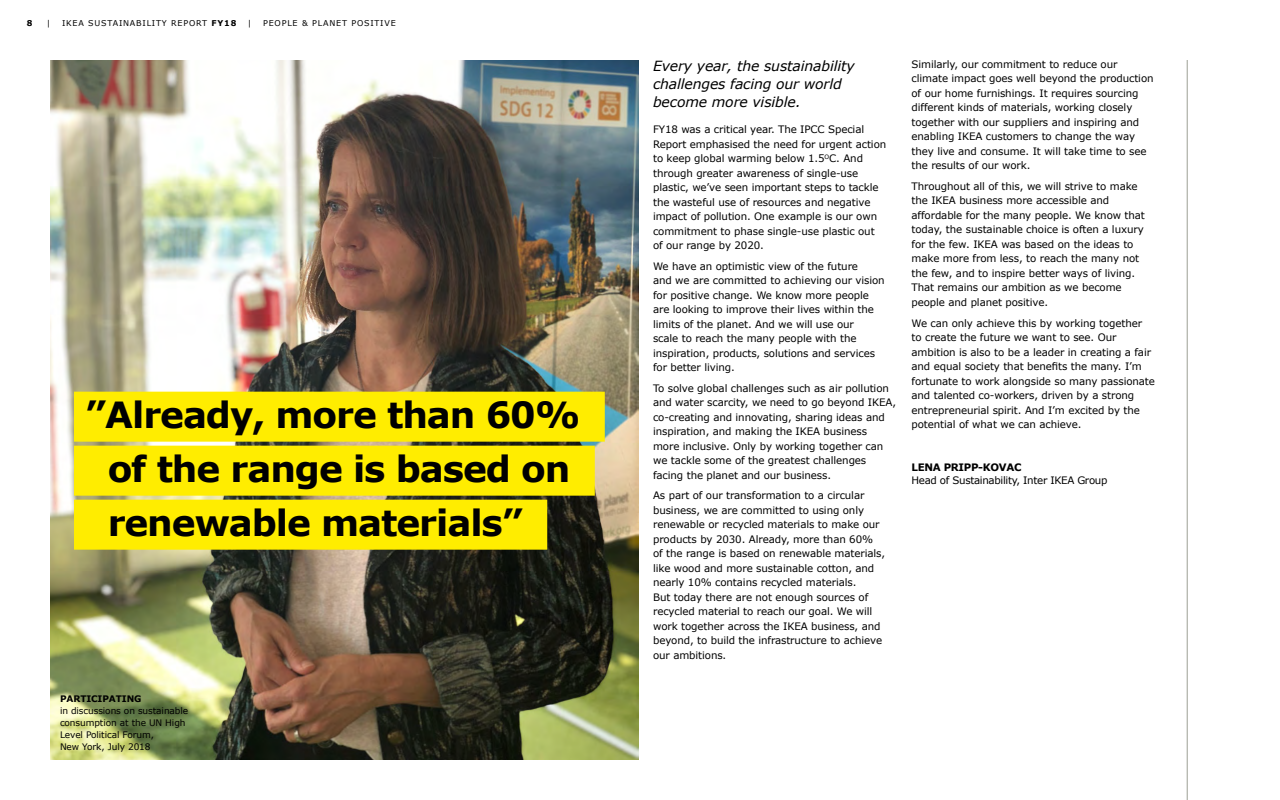
<style>
.page{position:relative;width:1280px;height:800px;background:#fff}
.page>*{position:absolute;margin:0;border:0;box-sizing:border-box;transform-origin:0 0}
.t1{font:700 36px/54px "Verdana IKEA";letter-spacing:-.03em;color:#000}
.t2{font:italic 14px/18px "Verdana IKEA";letter-spacing:-.01em;color:#000}
.t3{font:10.2px/14.5px "Verdana IKEA";letter-spacing:-.01em;color:#000}
.t4{font:10.2px "Verdana IKEA";letter-spacing:-.03em;color:#000}
.t5{font:700 10.2px "Verdana IKEA";letter-spacing:-.03em;color:#000}
.t6{font:9px/12px "Verdana IKEA";letter-spacing:-.01em;color:#000}
.t7{font:700 9px "Verdana IKEA";letter-spacing:-.01em;color:#000}
.t8{font:8px "Verdana IKEA";letter-spacing:.1em;color:#000}
.t9{font:700 8px "Verdana IKEA";color:#000}
.s1{font-weight:700}
.s2{color:#ffed00}
</style>
<div class="page">
<hr style="left:1187px;top:60px;width:1px;height:740px;background:#9d9f95">
<img style="left:50px;top:60px;width:588px;height:700px">
<div style="left:74px;top:392px;width:531px;height:50px;background:#ffed00"></div>
<div style="left:74px;top:446px;width:521px;height:50px;background:#ffed00"></div>
<div style="left:74px;top:500px;width:473px;height:50px;background:#ffed00"></div>
<p class="t9" style="left:27px;top:18px;width:7px">8</p>
<p class="t8" style="left:47px;top:18px;width:5px">|</p>
<p class="t8" style="left:62px;top:18px;width:176px">IKEA SUSTAINABILITY REPORT <span class="s1">FY18</span></p>
<p class="t8" style="left:248px;top:18px;width:5px">|</p>
<p class="t8" style="left:263px;top:18px;width:134px">PEOPLE &amp; PLANET POSITIVE</p>
<h1 class="t1" style="left:108px;top:388px;width:497px;text-indent:-22px">”Already, more than 60% <span class="s2">. </span>of the range is based on <span class="s2">. </span>renewable materials” <span class="s2">.</span></h1>
<p class="t7" style="left:60px;top:693px;width:83px">PARTICIPATING</p>
<p class="t6" style="left:60px;top:705px;width:130px">in discussions on sustainable consumption at the UN High<br>Level Political Forum,<br>New York, July 2018</p>
<h2 class="t2" style="left:653px;top:57px;width:203px">Every year, the sustainability challenges facing our world become more visible.</h2>
<p class="t3" style="left:653px;top:122px;width:235px">FY18 was a critical year. The IPCC Special Report emphasised the need for urgent action to keep global warming below 1.5<sup>O</sup>C. And through greater awareness of single-use plastic, we’ve seen important steps to tackle the wasteful use of resources and negative impact of pollution. One example is our own commitment to phase single-use plastic out of our range by 2020.</p>
<p class="t3" style="left:653px;top:259px;width:233px">We have an optimistic view of the future<br>and we are committed to achieving our vision for positive change. We know more people are looking to improve their lives within the limits of the planet. And we will use our<br>scale to reach the many people with the inspiration, products, solutions and services for better living.</p>
<p class="t3" style="left:653px;top:381px;width:245px">To solve global challenges such as air pollution and water scarcity, we need to go beyond IKEA, co-creating and innovating, sharing ideas and inspiration, and making the IKEA business<br>more inclusive. Only by working together can we tackle some of the greatest challenges facing the planet and our business.</p>
<p class="t3" style="left:653px;top:488px;width:234px">As part of our transformation to a circular business, we are committed to using only renewable or recycled materials to make our products by 2030. Already, more than 60% of the range is based on renewable materials, like wood and more sustainable cotton, and nearly 10% contains recycled materials.<br>But today there are not enough sources of recycled material to reach our goal. We will work together across the IKEA business, and beyond, to build the infrastructure to achieve our ambitions.</p>
<p class="t3" style="left:912px;top:57px;width:244px">Similarly, our commitment to reduce our climate impact goes well beyond the production of our home furnishings. It requires sourcing different kinds of materials, working closely together with our suppliers and inspiring and enabling IKEA customers to change the way they live and consume. It will take time to see the results of our work.</p>
<p class="t3" style="left:912px;top:179px;width:235px">Throughout all of this, we will strive to make the IKEA business more accessible and affordable for the many people. We know that today, the sustainable choice is often a luxury for the few. IKEA was based on the ideas to make more from less, to reach the many not the few, and to inspire better ways of living.<br>That remains our ambition as we become people and planet positive.</p>
<p class="t3" style="left:912px;top:316px;width:245px">We can only achieve this by working together<br>to create the future we want to see. Our ambition is also to be a leader in creating a fair and equal society that benefits the many. I’m fortunate to work alongside so many passionate and talented co-workers, driven by a strong entrepreneurial spirit. And I’m excited by the potential of what we can achieve.</p>
<p class="t5" style="left:912px;top:461px;width:111px">LENA PRIPP-KOVAC</p>
<p class="t4" style="left:912px;top:474px;width:197px">Head of Sustainability, Inter IKEA Group</p>
</div>
